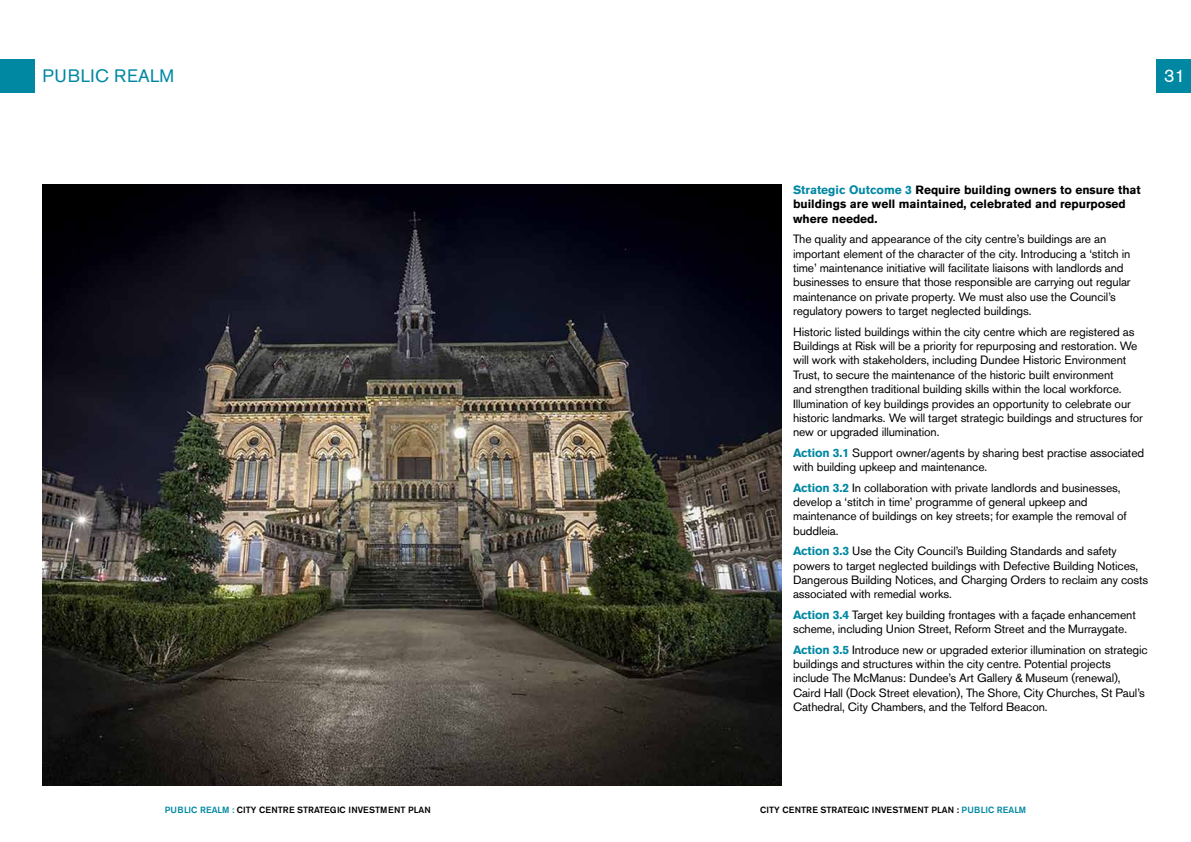
<style>
.page{position:relative;width:1191px;height:842px;background:#fff}
.page>*{position:absolute;margin:0;border:0;box-sizing:border-box;transform-origin:0 0}
.t1{font:18px "Akzidenz Grotesk Std";letter-spacing:.03em;color:#0088a3}
.t2{font:18px "Akzidenz Grotesk Std";color:#fff}
.t3{font:12px/14.4px "Akzidenz Grotesk Std";letter-spacing:-.01em;color:#000}
.t4{font:700 12px/14.4px "Akzidenz Grotesk Std";color:#000}
.t5{font:500 9px "Akzidenz Grotesk Std";color:#000}
.s1{color:#0088a3}
.s2{font-weight:700;color:#0088a3}
</style>
<div class="page">
<img style="left:43px;top:185px;width:738px;height:600px">
<div style="left:0;top:60px;width:34px;height:33px;background:#0088a3"></div>
<div style="left:1157px;top:60px;width:34px;height:33px;background:#0088a3"></div>
<h1 class="t1" style="left:43px;top:65px;width:133px">PUBLIC REALM</h1>
<h1 class="t2" style="left:1164px;top:65px;width:23px">31</h1>
<p class="t4" style="left:793px;top:183px;width:349px"><span class="s1">Strategic Outcome 3</span> Require building owners to ensure that buildings are well maintained, celebrated and repurposed where needed.</p>
<p class="t3" style="left:793px;top:232px;width:339px">The quality and appearance of the city centre’s buildings are an important element of the character of the city. Introducing a ‘stitch in time’ maintenance initiative will facilitate liaisons with landlords and businesses to ensure that those responsible are carrying out regular maintenance on private property. We must also use the Council’s regulatory powers to target neglected buildings.</p>
<p class="t3" style="left:793px;top:324px;width:351px">Historic listed buildings within the city centre which are registered as Buildings at Risk will be a priority for repurposing and restoration. We will work with stakeholders, including Dundee Historic Environment Trust, to secure the maintenance of the historic built environment<br>and strengthen traditional building skills within the local workforce.<br>Illumination of key buildings provides an opportunity to celebrate our historic landmarks. We will target strategic buildings and structures for new or upgraded illumination.</p>
<p class="t3" style="left:793px;top:445px;width:353px"><span class="s2">Action 3.1</span> Support owner/agents by sharing best practise associated with building upkeep and maintenance.</p>
<p class="t3" style="left:793px;top:480px;width:335px"><span class="s2">Action 3.2</span> In collaboration with private landlords and businesses, develop a ‘stitch in time’ programme of general upkeep and maintenance of buildings on key streets; for example the removal of buddleia.</p>
<p class="t3" style="left:793px;top:544px;width:357px"><span class="s2">Action 3.3</span> Use the City Council’s Building Standards and safety powers to target neglected buildings with Defective Building Notices, Dangerous Building Notices, and Charging Orders to reclaim any costs associated with remedial works.</p>
<p class="t3" style="left:793px;top:607px;width:344px"><span class="s2">Action 3.4</span> Target key building frontages with a façade enhancement scheme, including Union Street, Reform Street and the Murraygate.</p>
<p class="t3" style="left:793px;top:642px;width:356px"><span class="s2">Action 3.5</span> Introduce new or upgraded exterior illumination on strategic buildings and structures within the city centre. Potential projects include The McManus: Dundee’s Art Gallery &amp; Museum (renewal), Caird Hall (Dock Street elevation), The Shore, City Churches, St Paul’s Cathedral, City Chambers, and the Telford Beacon.</p>
<p class="t5" style="left:165px;top:805px;width:267px"><span class="s1">PUBLIC REALM :</span> CITY CENTRE STRATEGIC INVESTMENT PLAN</p>
<p class="t5" style="left:760px;top:805px;width:267px">CITY CENTRE STRATEGIC INVESTMENT PLAN : <span class="s1">PUBLIC REALM</span></p>
</div>
